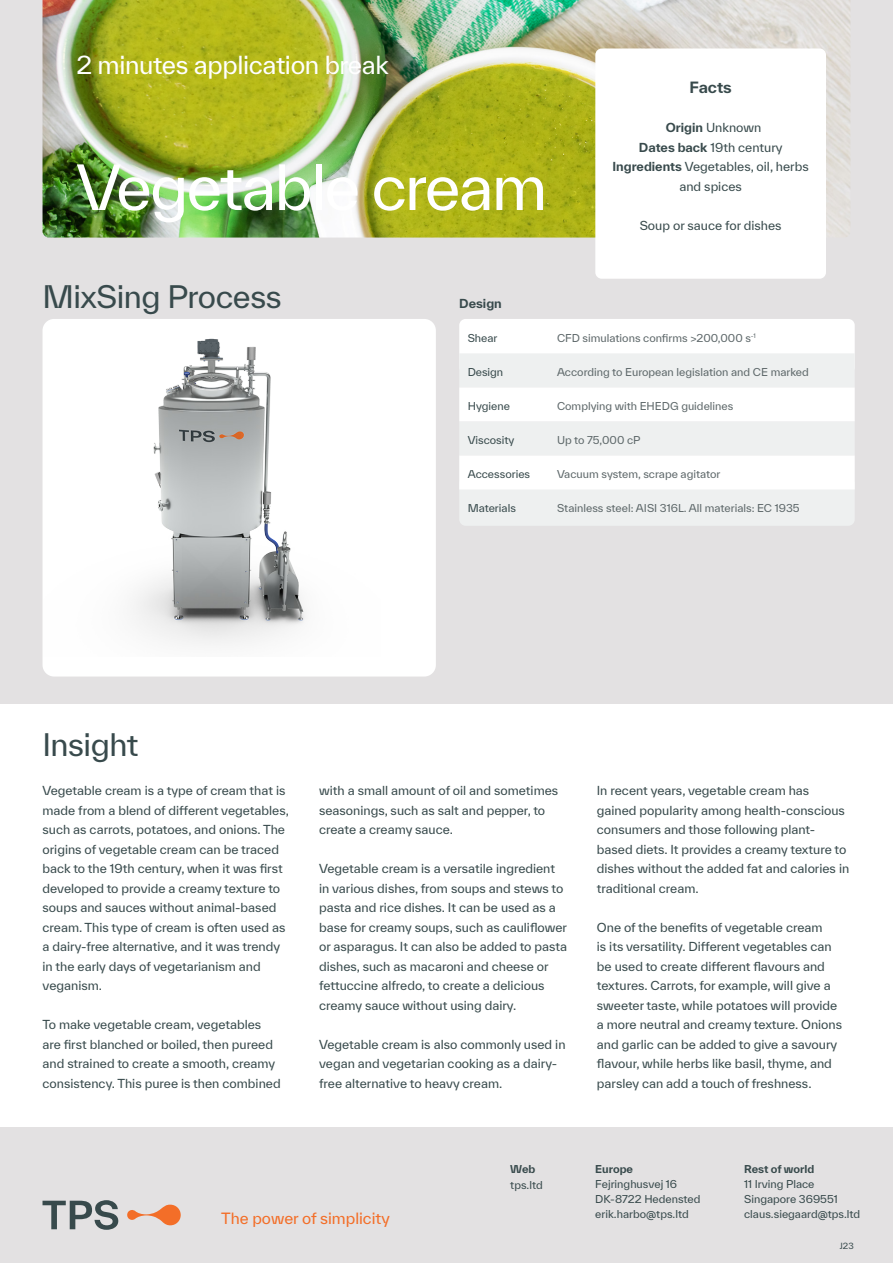
<style>
.page{position:relative;width:893px;height:1263px;background:#fff}
.page>*{position:absolute;margin:0;border:0;box-sizing:border-box;transform-origin:0 0}
.t1{font:60px "TWK Everett";letter-spacing:-.03em;color:#fff}
.t2{font:30px "TWK Everett";letter-spacing:-.015em;color:#384a4c}
.Sub_headling{font:24px "TWK Everett";letter-spacing:-.015em;color:#fff}
.t3{font:15px "TWK Everett";color:#f36e28}
.Body_copy_8pt{font:700 15px "TWK Everett";letter-spacing:-.005em;color:#384a4c}
.Body_copy_8pt-2{font:12px/19.5px "TWK Everett";color:#384a4c}
.t4{font:700 12px "TWK Everett";color:#384a4c}
.t5{font:10.5px "TWK Everett";color:#5e686a}
.t6{font:10.5px/15px "TWK Everett";color:#384a4c}
.t7{font:700 10.5px "TWK Everett";color:#384a4c}
.t8{font:8.25px "TWK Everett";color:#384a4c}
.s1{font-weight:700}
</style>
<div class="page">
<div style="left:0;top:1127px;width:893px;height:136px;background:#e3e1e2"></div>
<svg style="left:43px;top:1200px;width:75px;height:30px"></svg>
<svg style="left:127px;top:1204px;width:54px;height:21px"></svg>
<div style="left:0;top:0;width:893px;height:704px;background:#e3e1e2"></div>
<div style="left:43px;top:319px;width:393px;height:357px;background:#fff;border-radius:12px"></div>
<img style="left:43px;top:319px;width:263px;height:326px">
<div style="left:459px;top:319px;width:396px;height:55px;background:#fff;border-radius:6px"></div>
<div style="left:459px;top:477px;width:396px;height:49px;background:#eef0f0;border-radius:6px"></div>
<svg style="left:459px;top:353px;width:396px;height:136px"></svg>
<img style="left:43px;top:0;width:807px;height:238px">
<div style="left:595px;top:48px;width:231px;height:231px;background:#fff;border-radius:6px"></div>
<p class="Sub_headling" style="left:77px;top:48px;width:314px">2 minutes application break</p>
<p class="t1" style="left:77px;top:146px;width:472px">Vegetable cream</p>
<h2 class="t2" style="left:43px;top:275px;width:241px">MixSing Process</h2>
<p class="t4" style="left:459px;top:294px;width:44px">Design</p>
<p class="Body_copy_8pt" style="left:689px;top:77px;width:44px">Facts</p>
<p class="Body_copy_8pt-2" style="left:666px;top:118px;width:97px"><span class="s1">Origin</span> Unknown</p>
<p class="Body_copy_8pt-2" style="left:639px;top:137px;width:145px"><span class="s1">Dates back</span> 19th century</p>
<p class="Body_copy_8pt-2" style="left:612px;top:157px;width:198px;text-align:center"><span class="s1">Ingredients</span> Vegetables, oil, herbs and spices</p>
<p class="Body_copy_8pt-2" style="left:640px;top:215px;width:143px">Soup or sauce for dishes</p>
<p class="t6" style="left:468px;top:330px;width:31px">Shear</p>
<p class="t5" style="left:557px;top:330px;width:200px">CFD simulations confirms &gt;200,000 s<sup>-1</sup></p>
<p class="t6" style="left:468px;top:364px;width:37px">Design</p>
<p class="t5" style="left:557px;top:364px;width:253px">According to European legislation and CE marked</p>
<p class="t6" style="left:468px;top:398px;width:44px">Hygiene</p>
<p class="t5" style="left:557px;top:398px;width:178px">Complying with EHEDG guidelines</p>
<p class="t6" style="left:468px;top:432px;width:48px">Viscosity</p>
<p class="t5" style="left:557px;top:432px;width:85px">Up to 75,000 cP</p>
<p class="t6" style="left:468px;top:466px;width:64px">Accessories</p>
<p class="t5" style="left:557px;top:466px;width:165px">Vacuum system, scrape agitator</p>
<p class="t6" style="left:468px;top:500px;width:50px">Materials</p>
<p class="t5" style="left:557px;top:500px;width:244px">Stainless steel: AISI 316L. All materials: EC 1935</p>
<h2 class="t2" style="left:43px;top:724px;width:98px">Insight</h2>
<p class="Body_copy_8pt-2" style="left:43px;top:781px;width:248px">Vegetable cream is a type of cream that is made from a blend of different vegetables, such as carrots, potatoes, and onions. The origins of vegetable cream can be traced back to the 19th century, when it was first developed to provide a creamy texture to soups and sauces without animal-based cream. This type of cream is often used as a dairy-free alternative, and it was trendy in the early days of vegetarianism and veganism.</p>
<p class="Body_copy_8pt-2" style="left:43px;top:1015px;width:240px">To make vegetable cream, vegetables are first blanched or boiled, then pureed and strained to create a smooth, creamy consistency. This puree is then combined</p>
<p class="Body_copy_8pt-2" style="left:319px;top:781px;width:241px">with a small amount of oil and sometimes seasonings, such as salt and pepper, to create a creamy sauce.</p>
<p class="Body_copy_8pt-2" style="left:319px;top:859px;width:250px">Vegetable cream is a versatile ingredient in various dishes, from soups and stews to pasta and rice dishes. It can be used as a base for creamy soups, such as cauliflower or asparagus. It can also be added to pasta dishes, such as macaroni and cheese or fettuccine alfredo, to create a delicious creamy sauce without using dairy.</p>
<p class="Body_copy_8pt-2" style="left:319px;top:1034px;width:248px">Vegetable cream is also commonly used in vegan and vegetarian cooking as a dairy&shy;free alternative to heavy cream.</p>
<p class="Body_copy_8pt-2" style="left:597px;top:781px;width:254px">In recent years, vegetable cream has gained popularity among health-conscious consumers and those following plant&shy;based diets. It provides a creamy texture to dishes without the added fat and calories in traditional cream.</p>
<p class="Body_copy_8pt-2" style="left:597px;top:917px;width:247px">One of the benefits of vegetable cream<br>is its versatility. Different vegetables can be used to create different flavours and textures. Carrots, for example, will give a sweeter taste, while potatoes will provide a more neutral and creamy texture. Onions and garlic can be added to give a savoury flavour, while herbs like basil, thyme, and parsley can add a touch of freshness.</p>
<p class="t3" style="left:221px;top:1208px;width:170px">The power of simplicity</p>
<p class="t7" style="left:510px;top:1161px;width:27px">Web</p>
<p class="t6" style="left:510px;top:1177px;width:34px">tps.ltd</p>
<p class="t7" style="left:595px;top:1161px;width:39px">Europe</p>
<p class="t6" style="left:595px;top:1176px;width:107px">Fejringhusvej 16<br>DK-8722 Hedensted erik.harbo@tps.ltd</p>
<p class="t7" style="left:744px;top:1161px;width:72px">Rest of world</p>
<p class="t6" style="left:744px;top:1176px;width:118px">11 Irving Place<br>Singapore 369551 claus.siegaard@tps.ltd</p>
<p class="t8" style="left:840px;top:1240px;width:15px">J23</p>
</div>
